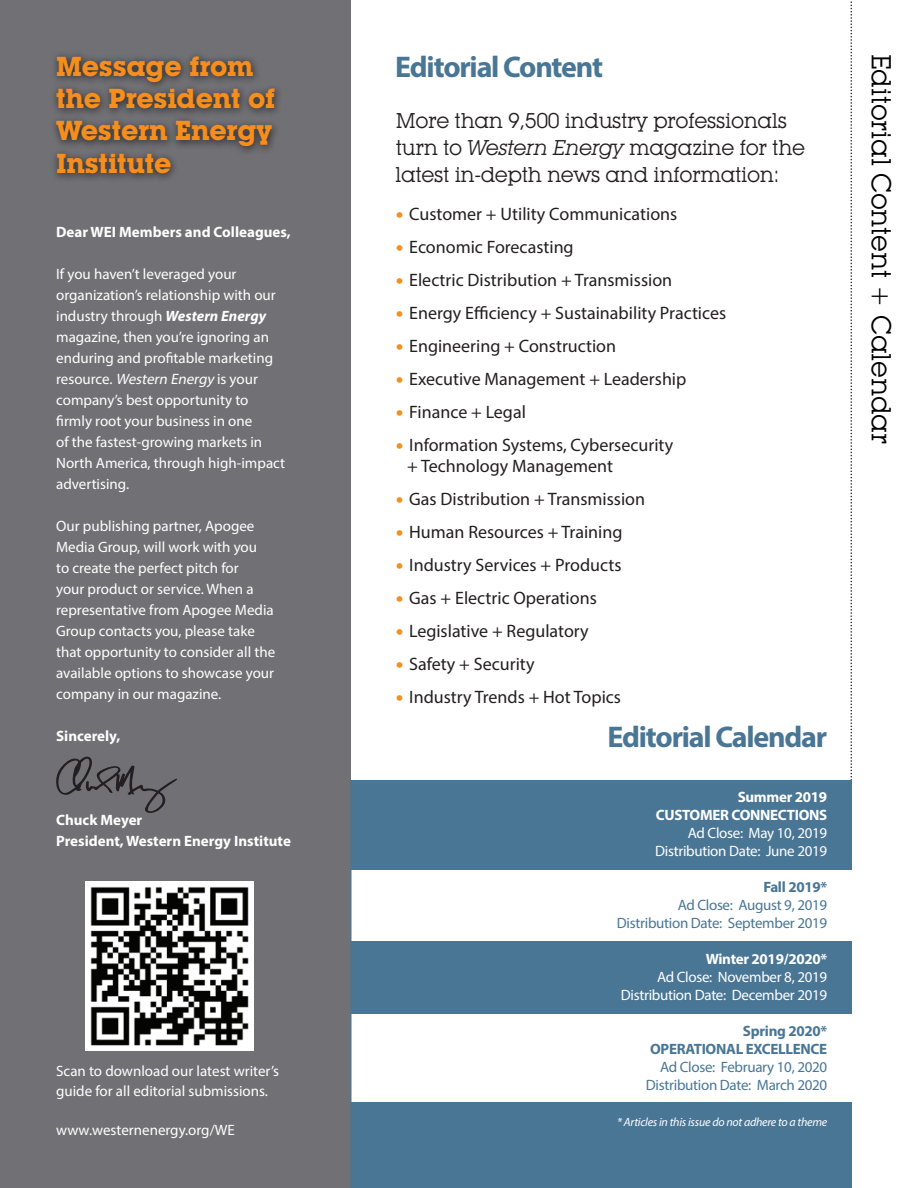
<style>
.page{position:relative;width:918px;height:1188px;background:#fff}
.page>*{position:absolute;margin:0;border:0;box-sizing:border-box;transform-origin:0 0}
.t1{font:700 30px "Myriad Pro";letter-spacing:-.04em;color:#497695}
.t2{font:700 27px/32.4px "Lubalin Graph IT Cby BT";letter-spacing:-.01em;color:#f68e1e}
.t3{font:27px "Lubalin Graph IT Cby BT";letter-spacing:-.01em;color:#010101}
.t4{font:21px/27px "Lubalin Graph IT Cby BT";letter-spacing:-.02em;color:#231f20}
.t5{font:18px/21px "Myriad Pro";color:#231f20}
.t6{font:15px/21px "Myriad Pro";color:#fff}
.t7{font:15px/18px "Myriad Pro";letter-spacing:-.02em;color:#497695;text-align:right}
.t8{font:15px/18px "Myriad Pro";letter-spacing:-.02em;color:#fff;text-align:right}
.t9{font:700 15px/21px "Myriad Pro";color:#fff}
.t10{font:700 15px/18px "Myriad Pro";letter-spacing:-.02em;color:#fff;text-align:right}
.t11{font:700 15px/18px "Myriad Pro";letter-spacing:-.02em;color:#497695;text-align:right}
.t12{font:italic 12px "Myriad Pro";letter-spacing:-.02em;color:#fff}
.s1{font-weight:700;font-style:italic}
.s2{font-style:italic}
.s3{font-size:27px;color:#f68e1e}
</style>
<div class="page">
<svg style="left:850px;top:1px;width:2px;height:779px"></svg>
<div style="left:346px;top:780px;width:506px;height:408px;background:#497695"></div>
<div style="left:0;top:0;width:351px;height:1188px;background:#717074"></div>
<div style="left:351px;top:871px;width:501px;height:70px;background:#fff"></div>
<svg style="left:56px;top:757px;width:121px;height:56px"></svg>
<img style="left:85px;top:882px;width:169px;height:168px">
<div style="left:50px;top:49px;width:234px;height:133px;background:#231f20;opacity:.97"></div>
<div style="left:351px;top:1014px;width:501px;height:88px;background:#fff"></div>
<hr style="left:351px;top:780px;width:1px;height:408px;background:#497695">
<h2 class="t2" style="left:56px;top:50px;width:221px">Message from the President of<br>Western Energy<br>Institute</h2>
<p class="t9" style="left:56px;top:221px;width:236px">Dear WEI Members and Colleagues,</p>
<p class="t6" style="left:56px;top:263px;width:230px">If you haven’t leveraged your organization’s relationship with our industry through <span class="s1">Western Energy </span>magazine, then you’re ignoring an enduring and profitable marketing resource. <span class="s2">Western Energy</span> is your company’s best opportunity to firmly root your business in one<br>of the fastest-growing markets in<br>North America, through high-impact advertising.</p>
<p class="t6" style="left:56px;top:515px;width:221px">Our publishing partner, Apogee<br>Media Group, will work with you<br>to create the perfect pitch for<br>your product or service. When a representative from Apogee Media<br>Group contacts you, please take that opportunity to consider all the available options to showcase your company in our magazine.</p>
<p class="t9" style="left:56px;top:725px;width:66px">Sincerely,</p>
<p class="t9" style="left:56px;top:809px;width:236px">Chuck Meyer<br>President, Western Energy Institute</p>
<p class="t6" style="left:56px;top:1061px;width:224px;line-height:19.5px">Scan to download our latest writer’s guide for all editorial submissions.</p>
<p class="t6" style="left:56px;top:1119px;width:180px">www.westernenergy.org/WE</p>
<h1 class="t1" style="left:395px;top:47px;width:209px">Editorial Content</h1>
<h3 class="t4" style="left:395px;top:106px;width:411px">More than 9,500 industry professionals turn to <span class="s2">Western Energy</span> magazine for the latest in-depth news and information:</h3>
<p class="t5" style="left:396px;top:204px;width:283px"><span class="s3">•</span> Customer + Utility Communications</p>
<p class="t5" style="left:396px;top:237px;width:179px"><span class="s3">•</span> Economic Forecasting</p>
<p class="t5" style="left:396px;top:270px;width:278px"><span class="s3">•</span> Electric Distribution + Transmission</p>
<p class="t5" style="left:396px;top:303px;width:332px"><span class="s3">•</span> Energy Efficiency + Sustainability Practices</p>
<p class="t5" style="left:396px;top:336px;width:222px"><span class="s3">•</span> Engineering + Construction</p>
<p class="t5" style="left:396px;top:369px;width:292px"><span class="s3">•</span> Executive Management + Leadership</p>
<p class="t5" style="left:396px;top:402px;width:132px"><span class="s3">•</span> Finance + Legal</p>
<p class="t5" style="left:407px;top:435px;width:267px;text-indent:-11px"><span class="s3">•</span> Information Systems, Cybersecurity + Technology Management</p>
<p class="t5" style="left:396px;top:489px;width:251px"><span class="s3">•</span> Gas Distribution + Transmission</p>
<p class="t5" style="left:396px;top:522px;width:228px"><span class="s3">•</span> Human Resources + Training</p>
<p class="t5" style="left:396px;top:555px;width:227px"><span class="s3">•</span> Industry Services + Products</p>
<p class="t5" style="left:396px;top:588px;width:202px"><span class="s3">•</span> Gas + Electric Operations</p>
<p class="t5" style="left:396px;top:621px;width:194px"><span class="s3">•</span> Legislative + Regulatory</p>
<p class="t5" style="left:396px;top:654px;width:140px"><span class="s3">•</span> Safety + Security</p>
<p class="t5" style="left:396px;top:687px;width:227px"><span class="s3">•</span> Industry Trends + Hot Topics</p>
<h1 class="t1" style="left:608px;top:718px;width:221px">Editorial Calendar</h1>
<p class="t10" style="left:656px;top:787px;width:173px">Summer 2019<br>CUSTOMER CONNECTIONS</p>
<p class="t8" style="left:655px;top:823px;width:174px">Ad Close: May 10, 2019<br>Distribution Date: June 2019</p>
<p class="t11" style="left:763px;top:877px;width:65px">Fall 2019*</p>
<p class="t7" style="left:617px;top:895px;width:212px">Ad Close: August 9, 2019<br>Distribution Date: September 2019</p>
<p class="t10" style="left:706px;top:949px;width:123px">Winter 2019/2020*</p>
<p class="t8" style="left:621px;top:967px;width:208px">Ad Close: November 8, 2019<br>Distribution Date: December 2019</p>
<p class="t11" style="left:650px;top:1021px;width:179px">Spring 2020*<br>OPERATIONAL EXCELLENCE</p>
<p class="t7" style="left:646px;top:1057px;width:183px">Ad Close: February 10, 2020<br>Distribution Date: March 2020</p>
<p class="t12" style="left:617px;top:1114px;width:212px">* Articles in this issue do not adhere to a theme</p>
<h2 class="t3" style="left:898px;top:54px;width:392px;rotate:90deg">Editorial Content + Calendar</h2>
</div>
